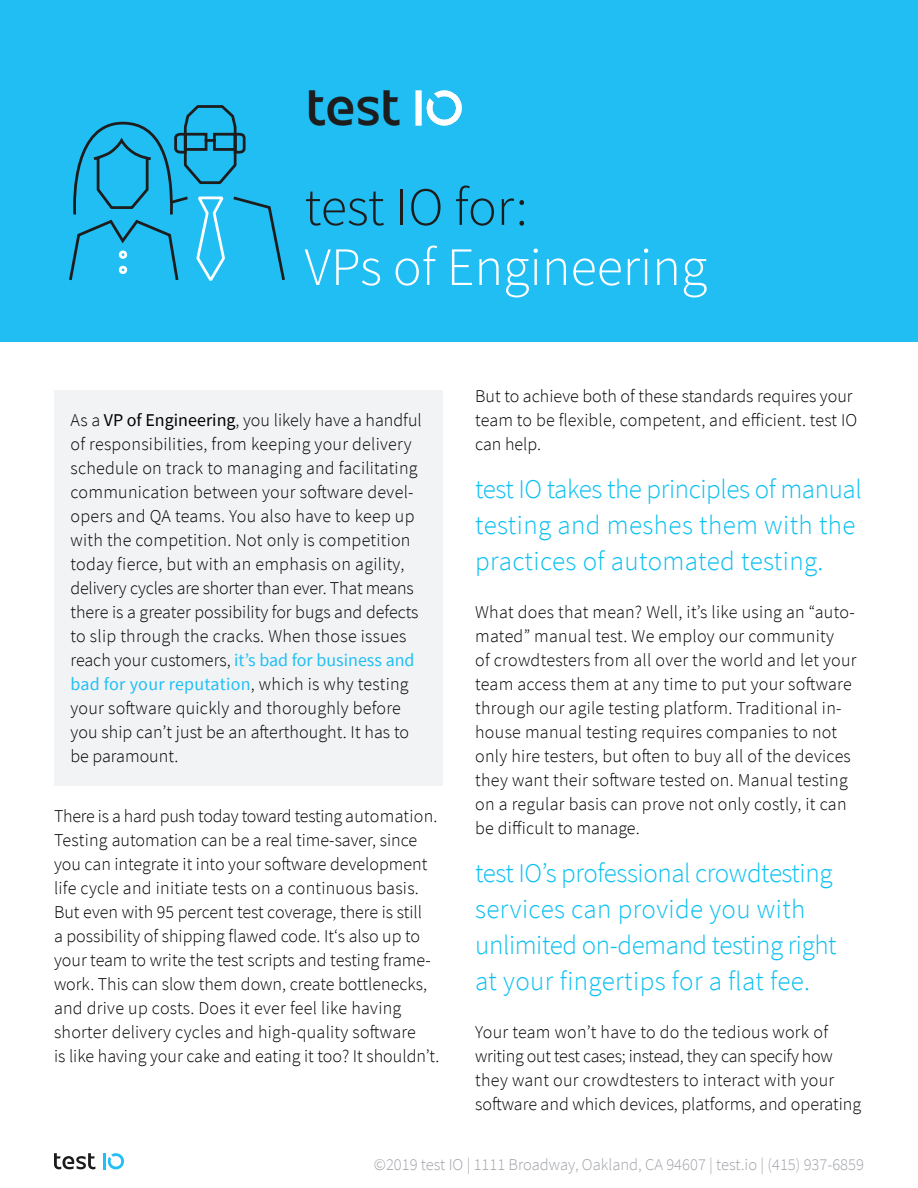
<style>
.page{position:relative;width:918px;height:1188px;background:#fff}
.page>*{position:absolute;margin:0;border:0;box-sizing:border-box;transform-origin:0 0}
.t1{font:300 54px "Source Sans Pro";color:#fff}
.t2{font:300 54px "Source Sans Pro";letter-spacing:-.005em;color:#1d1d1d}
.t3{font:300 27px/36px "Source Sans Pro";letter-spacing:-.005em;color:#0bc0f1}
.t4{font:300 18px/24px "Source Sans Pro";letter-spacing:.005em;color:#000}
.t5{font:300 16.5px "Source Sans Pro";color:#9fa2a8}
.s1{font-weight:400}
.s2{font-weight:400;color:#21bff5}
</style>
<div class="page">
<div style="left:54px;top:390px;width:389px;height:396px;background:#f1f3f4"></div>
<hr style="left:103px;top:1153px;width:3px;height:16px;background:#21bff5">
<svg style="left:54px;top:1153px;width:41px;height:16px"></svg>
<svg style="left:108px;top:1153px;width:16px;height:16px"></svg>
<div style="left:0;top:0;width:918px;height:342px;background:#21bef4"></div>
<svg style="left:69px;top:105px;width:216px;height:176px"></svg>
<img style="left:308px;top:90px;width:154px;height:36px">
<h1 class="t2" style="left:304px;top:174px;width:225px">test IO for:</h1>
<h1 class="t1" style="left:304px;top:234px;width:404px">VPs of Engineering</h1>
<p class="t4" style="left:71px;top:408px;width:353px">As a <span class="s1">VP of Engineering</span>, you likely have a handful of responsibilities, from keeping your delivery schedule on track to managing and facilitating communication between your software devel&shy;opers and QA teams. You also have to keep up with the competition. Not only is competition today fierce, but with an emphasis on agility, delivery cycles are shorter than ever. That means there is a greater possibility for bugs and defects to slip through the cracks. When those issues reach your customers, <span class="s2">it’s bad for business and bad for your reputation</span>, which is why testing your software quickly and thoroughly before you ship can’t just be an afterthought. It has to be paramount.</p>
<p class="t4" style="left:54px;top:804px;width:387px">There is a hard push today toward testing automation.<br>Testing automation can be a real time-saver, since you can integrate it into your software development life cycle and initiate tests on a continuous basis.<br>But even with 95 percent test coverage, there is still<br>a possibility of shipping flawed code. It‘s also up to your team to write the test scripts and testing frame&shy;work. This can slow them down, create bottlenecks, and drive up costs. Does it ever feel like having shorter delivery cycles and high-quality software<br>is like having your cake and eating it too? It shouldn’t.</p>
<p class="t4" style="left:475px;top:384px;width:384px">But to achieve both of these standards requires your team to be flexible, competent, and efficient. test IO can help.</p>
<h2 class="t3" style="left:475px;top:471px;width:388px">test IO takes the principles of manual testing and meshes them with the practices of automated testing.</h2>
<p class="t4" style="left:475px;top:600px;width:383px">What does that mean? Well, it’s like using an “auto&shy;mated” manual test. We employ our community<br>of crowdtesters from all over the world and let your team access them at any time to put your software through our agile testing platform. Traditional in&shy;house manual testing requires companies to not only hire testers, but often to buy all of the devices they want their software tested on. Manual testing on a regular basis can prove not only costly, it can be difficult to manage.</p>
<h2 class="t3" style="left:475px;top:855px;width:363px">test IO’s professional crowdtesting services can provide you with unlimited on-demand testing right at your fingertips for a flat fee.</h2>
<p class="t4" style="left:475px;top:1020px;width:387px">Your team won’t have to do the tedious work of writing out test cases; instead, they can specify how they want our crowdtesters to interact with your software and which devices, platforms, and operating</p>
<p class="t5" style="left:374px;top:1154px;width:492px">©2019 test IO | 1111 Broadway, Oakland, CA 94607 | test.io | (415) 937-6859</p>
</div>
